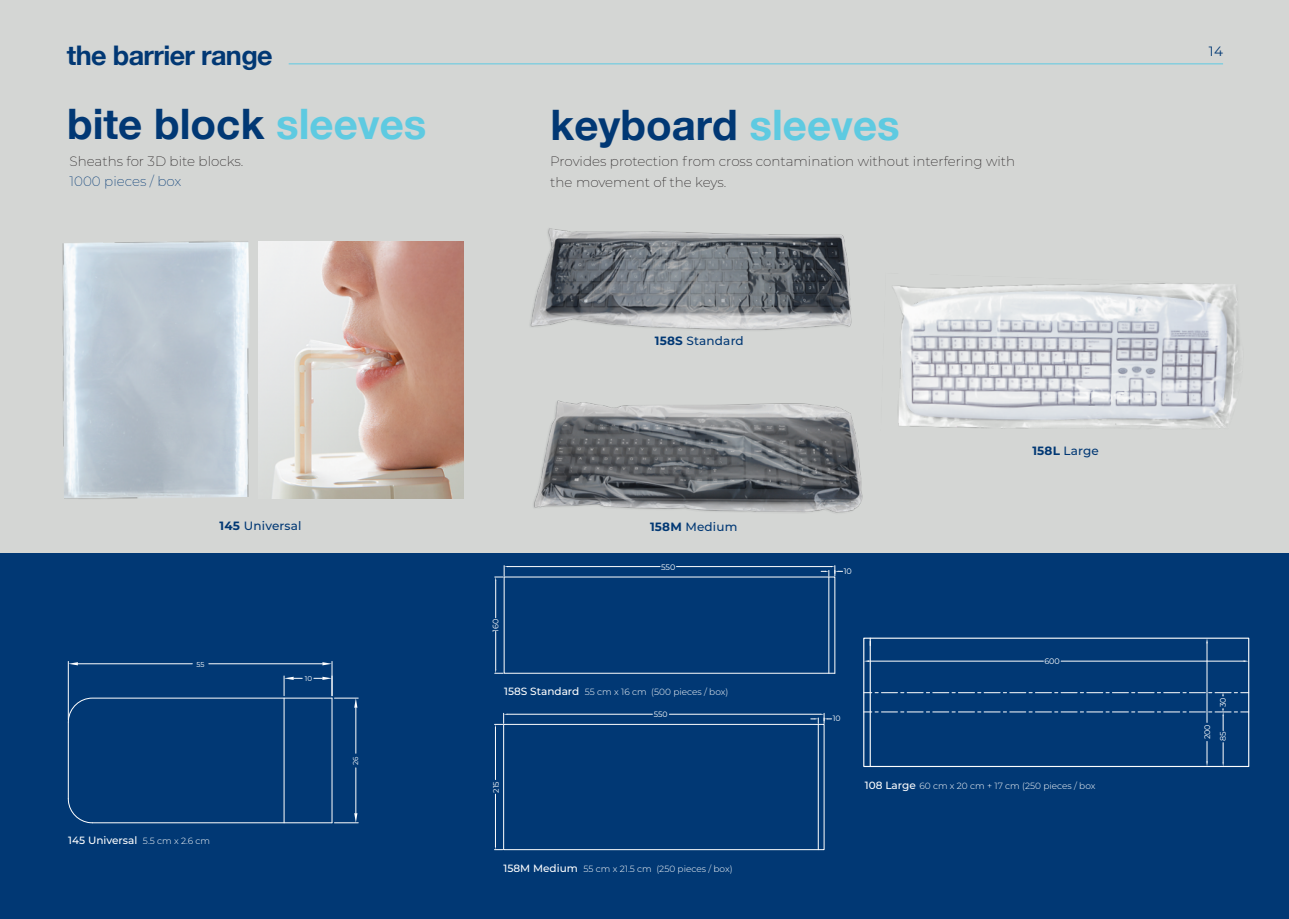
<style>
.page{position:relative;width:1289px;height:919px;background:#fff}
.page>*{position:absolute;margin:0;border:0;box-sizing:border-box;transform-origin:0 0}
.t1{font:700 42px "Helvetica Neue";color:#013874}
.t2{font:700 27px "Helvetica Neue";letter-spacing:-.025em;color:#013874}
.t3{font:200 13.5px/21px "Montserrat";color:#231f20}
.t4{font:200 13.5px "Montserrat";color:#013874}
.t5{font:13.5px "Montserrat";color:#013874}
.t6{font:500 12px "Montserrat";letter-spacing:.015em;color:#013874}
.t7{font:500 10.5px "Montserrat";color:#fff}
.t8{font:300 9px "Montserrat";color:#fff}
.t9{font:7.95px/15.5px "Montserrat";color:#fff}
.t10{font:7.8px "Montserrat";color:#fff}
.t11{font:7.2px "Montserrat";color:#fff}
.s1{color:#5ecae1}
.s2{font-weight:700}
.s3{font-weight:300;font-size:9px}
.s4{font-weight:500;font-size:10.5px}
</style>
<div class="page">
<div style="left:0;top:0;width:1288px;height:578px;background:#d4d6d4"></div>
<img style="left:530px;top:228px;width:322px;height:103px">
<img style="left:533px;top:400px;width:330px;height:113px">
<div style="left:0;top:554px;width:1288px;height:364px;background:#013874"></div>
<hr style="left:817px;top:724px;width:1px;height:125px;background:#fff">
<div style="left:503px;top:724px;width:321px;height:126px;border:1px solid #fff"></div>
<hr style="left:669px;top:714px;width:151px;height:1px;background:#fff">
<hr style="left:507px;top:714px;width:145px;height:1px;background:#fff">
<hr style="left:495px;top:728px;width:1px;height:51px;background:#fff">
<hr style="left:495px;top:794px;width:1px;height:51px;background:#fff">
<svg style="left:494px;top:713px;width:13px;height:15px"></svg>
<svg style="left:494px;top:845px;width:8px;height:5px"></svg>
<svg style="left:810px;top:713px;width:21px;height:10px"></svg>
<svg style="left:494px;top:565px;width:348px;height:109px"></svg>
<hr style="left:332px;top:698px;width:1px;height:124px;background:#fff">
<hr style="left:284px;top:698px;width:1px;height:124px;background:#fff">
<hr style="left:92px;top:822px;width:240px;height:1px;background:#fff">
<svg style="left:68px;top:798px;width:25px;height:25px"></svg>
<hr style="left:68px;top:722px;width:1px;height:76px;background:#fff">
<hr style="left:68px;top:661px;width:1px;height:58px;background:#fff">
<hr style="left:332px;top:661px;width:1px;height:34px;background:#fff">
<hr style="left:78px;top:663px;width:114px;height:1px;background:#fff">
<hr style="left:209px;top:663px;width:113px;height:1px;background:#fff">
<svg style="left:68px;top:662px;width:10px;height:3px"></svg>
<svg style="left:322px;top:662px;width:10px;height:3px"></svg>
<hr style="left:355px;top:707px;width:1px;height:46px;background:#fff">
<hr style="left:355px;top:767px;width:1px;height:46px;background:#fff">
<svg style="left:334px;top:813px;width:24px;height:10px"></svg>
<svg style="left:68px;top:676px;width:290px;height:46px"></svg>
<svg style="left:863px;top:637px;width:386px;height:130px"></svg>
<hr style="left:869px;top:638px;width:1px;height:128px;background:#fff">
<img style="left:893px;top:283px;width:347px;height:146px">
<img style="left:258px;top:242px;width:205px;height:256px">
<hr style="left:289px;top:63px;width:933px;height:1px;background:#5fcae2">
<img style="left:62px;top:241px;width:187px;height:258px">
<h2 class="t2" style="left:67px;top:34px;width:207px">the barrier range</h2>
<h3 class="t5" style="left:1208px;top:42px;width:16px">14</h3>
<h1 class="t1" style="left:67px;top:91px;width:361px">bite block <span class="s1">sleeves</span></h1>
<h3 class="t3" style="left:70px;top:151px;width:175px">Sheaths for 3D bite blocks.</h3>
<h3 class="t4" style="left:70px;top:172px;width:113px">1000 pieces / box</h3>
<h3 class="t6" style="left:219px;top:517px;width:83px"><span class="s2">145</span> Universal</h3>
<p class="t11" style="left:196px;top:659px;width:10px">55</p>
<p class="t7" style="left:68px;top:832px;width:143px">145 Universal <span class="s3">5.5 cm x 2.6 cm</span></p>
<p class="t11" style="left:305px;top:673px;width:9px">10</p>
<p class="t11" style="left:351px;top:764px;width:10px;rotate:-90deg">26</p>
<h1 class="t1" style="left:550px;top:92px;width:351px">keyboard <span class="s1">sleeves</span></h1>
<h3 class="t3" style="left:550px;top:151px;width:466px">Provides protection from cross contamination without interfering with the movement of the keys.</h3>
<h3 class="t6" style="left:655px;top:333px;width:90px"><span class="s2">158S</span> Standard</h3>
<h3 class="t6" style="left:650px;top:518px;width:89px"><span class="s2">158M</span> Medium</h3>
<p class="t9" style="left:487px;top:631px;width:15px;rotate:-90deg">160</p>
<p class="t9" style="left:661px;top:559px;width:16px">550</p>
<p class="t8" style="left:504px;top:685px;width:226px"><span class="s4">158S Standard</span> 55 cm x 16 cm (500 pieces / box)</p>
<p class="t10" style="left:490px;top:792px;width:13px;rotate:-90deg">215</p>
<p class="t10" style="left:654px;top:708px;width:15px">550</p>
<p class="t8" style="left:503px;top:862px;width:230px"><span class="s4">158M Medium</span> 55 cm x 21.5 cm (250 pieces / box)</p>
<h3 class="t6" style="left:1032px;top:442px;width:68px"><span class="s2">158L</span> Large</h3>
<p class="t9" style="left:843px;top:563px;width:10px">10</p>
<p class="t10" style="left:832px;top:712px;width:9px">10</p>
<p class="t9" style="left:1044px;top:653px;width:17px">600</p>
<p class="t8" style="left:864px;top:779px;width:232px"><span class="s4">108 Large</span> 60 cm x 20 cm + 17 cm (250 pieces / box</p>
<p class="t9" style="left:1214px;top:707px;width:11px;rotate:-90deg">30</p>
<p class="t9" style="left:1199px;top:741px;width:19px;rotate:-90deg">200<br>85</p>
</div>
